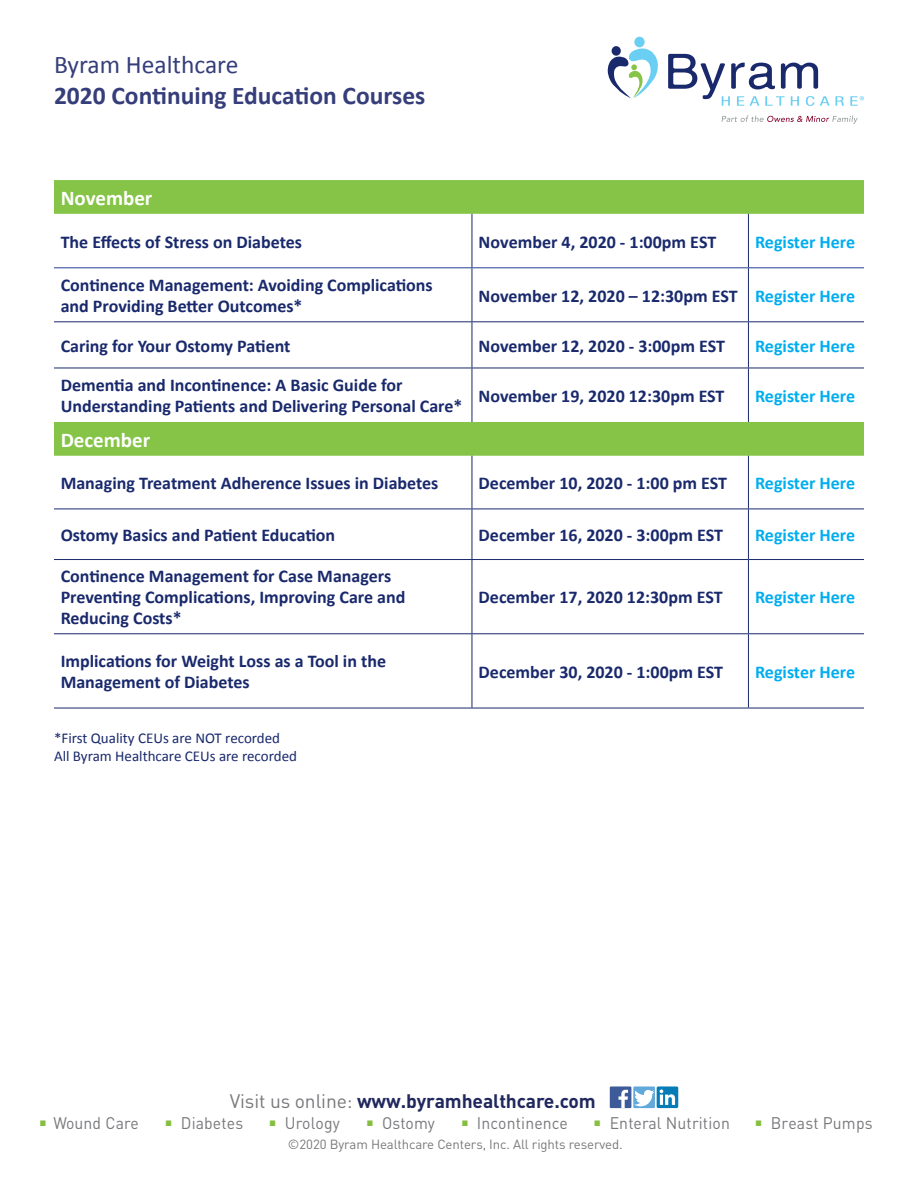
<style>
.page{position:relative;width:918px;height:1188px;background:#fff}
.page>*{position:absolute;margin:0;border:0;box-sizing:border-box;transform-origin:0 0}
.t1{font:700 25.5px "Calibri";color:#353e7a}
.t2{font:25.5px "Calibri";color:#353e7a}
.t3{font:700 21px "Calibri";color:#fff}
.t4{font:700 19.35px "DIN";letter-spacing:-.005em;color:#20285d}
.t5{font:700 18px/21px "Calibri";color:#19296c}
.t6{font:700 18px "Calibri";color:#00aeef}
.t7{font:16.65px "DIN";letter-spacing:.01em;color:#77787b;scale:.95 1}
.t8{font:15px/18px "Calibri";color:#19296c}
.t9{font:13.2px "DIN";letter-spacing:-.01em;color:#77787b}
.t10{font:7.95px "Zapf Dingbats ITC";color:#86be40;scale:.95 1}
.s1{color:#00aeef}
.s2{font-weight:400;color:#77787b}
</style>
<div class="page">
<svg style="left:722px;top:115px;width:136px;height:9px"></svg>
<div style="left:634px;top:37px;width:11px;height:10px;background:#6bcef3;border-radius:50%"></div>
<svg style="left:668px;top:54px;width:176px;height:52px"></svg>
<svg style="left:608px;top:46px;width:50px;height:52px"></svg>
<svg style="left:850px;top:96px;width:14px;height:10px"></svg>
<div style="left:610px;top:1086px;width:21px;height:22px;background:#3e5b99"></div>
<div style="left:633px;top:1086px;width:22px;height:22px;background:#61a8db"></div>
<svg style="left:619px;top:1090px;width:9px;height:18px"></svg>
<div style="left:657px;top:1086px;width:21px;height:22px;background:#067cb6;border-radius:2px"></div>
<svg style="left:660px;top:1089px;width:15px;height:16px"></svg>
<svg style="left:634px;top:1090px;width:20px;height:16px"></svg>
<svg style="left:54px;top:180px;width:810px;height:276px"></svg>
<hr style="left:472px;top:214px;width:1px;height:53px;background:#19296c">
<hr style="left:748px;top:214px;width:1px;height:53px;background:#19296c">
<hr style="left:472px;top:268px;width:1px;height:53px;background:#19296c">
<hr style="left:748px;top:268px;width:1px;height:53px;background:#19296c">
<hr style="left:54px;top:321px;width:418px;height:1px;background:#19296c">
<hr style="left:472px;top:321px;width:276px;height:1px;background:#19296c">
<hr style="left:472px;top:322px;width:1px;height:46px;background:#19296c">
<hr style="left:748px;top:321px;width:116px;height:1px;background:#19296c">
<hr style="left:748px;top:322px;width:1px;height:46px;background:#19296c">
<hr style="left:54px;top:368px;width:418px;height:1px;background:#19296c">
<hr style="left:472px;top:368px;width:276px;height:1px;background:#19296c">
<hr style="left:472px;top:368px;width:1px;height:54px;background:#19296c">
<hr style="left:748px;top:368px;width:116px;height:1px;background:#19296c">
<hr style="left:748px;top:368px;width:1px;height:54px;background:#19296c">
<hr style="left:472px;top:456px;width:1px;height:53px;background:#19296c">
<hr style="left:748px;top:456px;width:1px;height:53px;background:#19296c">
<hr style="left:472px;top:509px;width:1px;height:50px;background:#19296c">
<hr style="left:748px;top:509px;width:1px;height:50px;background:#19296c">
<hr style="left:472px;top:560px;width:1px;height:73px;background:#19296c">
<hr style="left:748px;top:560px;width:1px;height:73px;background:#19296c">
<hr style="left:54px;top:633px;width:418px;height:1px;background:#19296c">
<hr style="left:472px;top:633px;width:276px;height:1px;background:#19296c">
<hr style="left:472px;top:634px;width:1px;height:74px;background:#19296c">
<hr style="left:748px;top:633px;width:116px;height:1px;background:#19296c">
<hr style="left:748px;top:634px;width:1px;height:74px;background:#19296c">
<hr style="left:54px;top:708px;width:418px;height:1px;background:#19296c">
<hr style="left:472px;top:708px;width:276px;height:1px;background:#19296c">
<hr style="left:748px;top:708px;width:116px;height:1px;background:#19296c">
<hr style="left:54px;top:509px;width:418px;height:1px;background:#19296c">
<hr style="left:472px;top:509px;width:276px;height:1px;background:#19296c">
<hr style="left:748px;top:509px;width:116px;height:1px;background:#19296c">
<hr style="left:54px;top:559px;width:418px;height:1px;background:#19296c">
<hr style="left:472px;top:559px;width:276px;height:1px;background:#19296c">
<hr style="left:748px;top:559px;width:116px;height:1px;background:#19296c">
<hr style="left:54px;top:267px;width:418px;height:1px;background:#25408f">
<hr style="left:472px;top:267px;width:276px;height:1px;background:#25408f">
<hr style="left:748px;top:267px;width:116px;height:1px;background:#25408f">
<h1 class="t2" style="left:54px;top:49px;width:186px">Byram Healthcare</h1>
<h1 class="t1" style="left:54px;top:79px;width:373px">2020 Continuing Education Courses</h1>
<p class="t3" style="left:61px;top:184px;width:93px">November</p>
<p class="t5" style="left:61px;top:231px;width:243px">The Effects of Stress on Diabetes</p>
<p class="t5" style="left:479px;top:231px;width:239px">November 4, 2020 - 1:00pm EST</p>
<p class="t6" style="left:755px;top:230px;width:102px">Register Here</p>
<p class="t5" style="left:61px;top:275px;width:374px">Continence Management: Avoiding Complications and Providing Better Outcomes*</p>
<p class="t5" style="left:479px;top:285px;width:378px">November 12, 2020 – 12:30pm EST <span class="s1">Register Here</span></p>
<p class="t5" style="left:61px;top:335px;width:231px">Caring for Your Ostomy Patient</p>
<p class="t5" style="left:479px;top:335px;width:248px">November 12, 2020 - 3:00pm EST</p>
<p class="t6" style="left:755px;top:334px;width:102px">Register Here</p>
<p class="t5" style="left:61px;top:375px;width:403px">Dementia and Incontinence: A Basic Guide for<br>Understanding Patients and Delivering Personal Care*</p>
<p class="t5" style="left:479px;top:385px;width:247px">November 19, 2020 12:30pm EST</p>
<p class="t6" style="left:755px;top:384px;width:102px">Register Here</p>
<p class="t3" style="left:61px;top:426px;width:91px">December</p>
<p class="t5" style="left:61px;top:473px;width:379px">Managing Treatment Adherence Issues in Diabetes</p>
<p class="t5" style="left:479px;top:473px;width:250px">December 10, 2020 - 1:00 pm EST</p>
<p class="t6" style="left:755px;top:472px;width:102px">Register Here</p>
<p class="t5" style="left:61px;top:524px;width:276px">Ostomy Basics and Patient Education</p>
<p class="t5" style="left:479px;top:524px;width:246px">December 16, 2020 - 3:00pm EST</p>
<p class="t6" style="left:755px;top:523px;width:102px">Register Here</p>
<p class="t5" style="left:61px;top:566px;width:346px">Continence Management for Case Managers<br>Preventing Complications, Improving Care and<br>Reducing Costs*</p>
<p class="t5" style="left:479px;top:587px;width:246px">December 17, 2020 12:30pm EST</p>
<p class="t6" style="left:755px;top:586px;width:102px">Register Here</p>
<p class="t5" style="left:61px;top:651px;width:327px">Implications for Weight Loss as a Tool in the<br>Management of Diabetes</p>
<p class="t5" style="left:479px;top:661px;width:246px">December 30, 2020 - 1:00pm EST</p>
<p class="t6" style="left:755px;top:660px;width:102px">Register Here</p>
<p class="t8" style="left:54px;top:730px;width:245px">*First Quality CEUs are NOT recorded<br>All Byram Healthcare CEUs are recorded</p>
<p class="t4" style="left:230px;top:1088px;width:368px"><span class="s2">Visit us online:</span> www.byramhealthcare.com</p>
<p class="t7" style="left:40px;top:1114px;width:105px"><sup>■</sup> Wound Care</p>
<p class="t7" style="left:270px;top:1114px;width:75px"><sup>■</sup> Urology</p>
<p class="t7" style="left:382px;top:1114px;width:57px">Ostomy</p>
<p class="t7" style="left:462px;top:1114px;width:113px"><sup>■</sup> Incontinence</p>
<p class="t10" style="left:595px;top:1120px;width:8px">■</p>
<p class="t7" style="left:610px;top:1114px;width:128px">Enteral Nutrition</p>
<p class="t10" style="left:756px;top:1120px;width:8px">■</p>
<p class="t7" style="left:771px;top:1114px;width:109px">Breast Pumps</p>
<p class="t9" style="left:288px;top:1137px;width:336px">©2020 Byram Healthcare Centers, Inc. All rights reserved.</p>
<p class="t7" style="left:166px;top:1114px;width:83px"><sup>■</sup> Diabetes</p>
<p class="t10" style="left:367px;top:1120px;width:8px">■</p>
</div>
